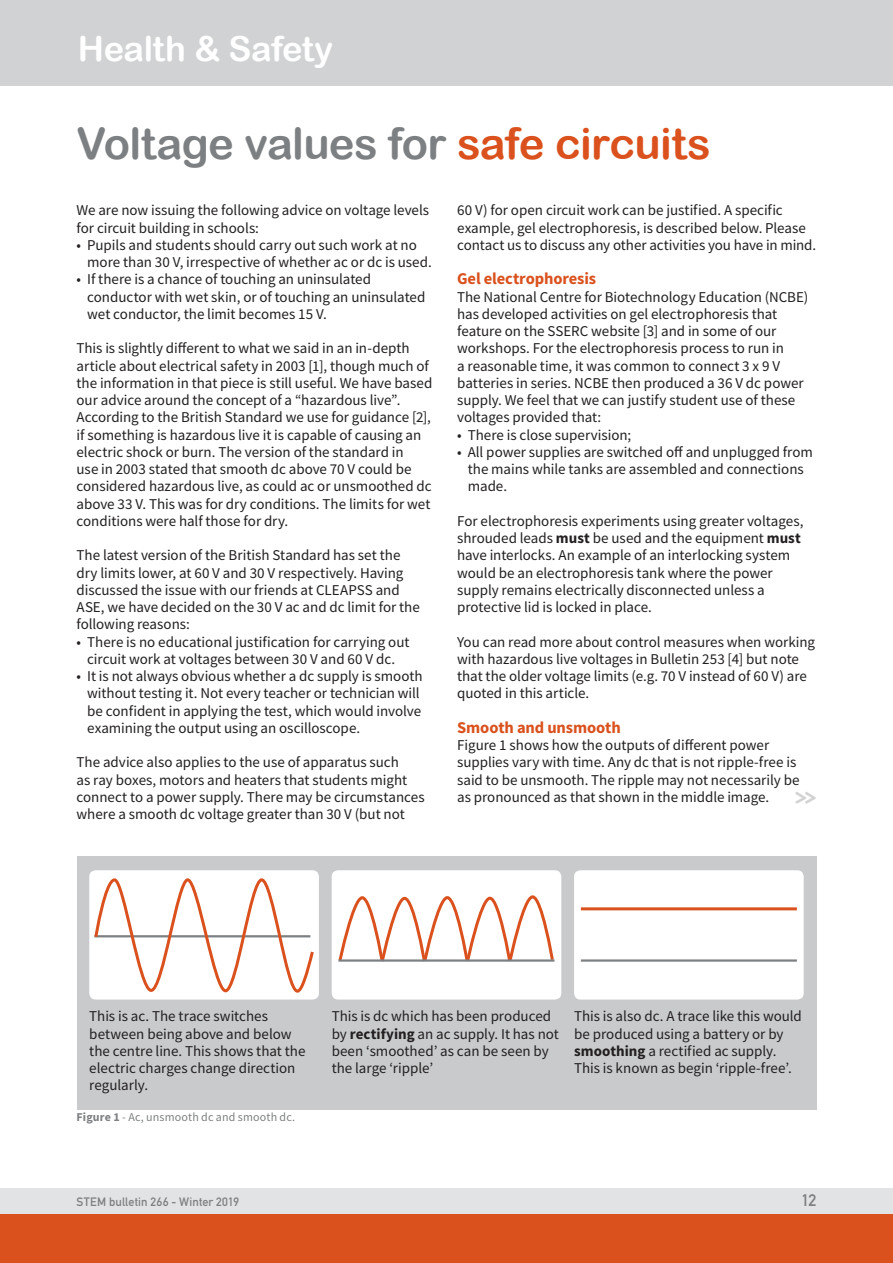
<style>
.page{position:relative;width:893px;height:1263px;background:#fff}
.page>*{position:absolute;margin:0;border:0;box-sizing:border-box;transform-origin:0 0}
.t1{font:43.5px "Arial Rounded MT Bold";letter-spacing:-.015em;color:#7d8082}
.t2{font:34.5px "Arial Rounded MT Bold";letter-spacing:-.015em;color:#fff}
.t3{font:700 24.15px "Monoglyceride";color:#d1d2d3;scale:.87 1}
.t4{font:700 16.5px "Source Sans Pro";letter-spacing:-.005em;color:#da511d}
.t5{font:700 16.5px "DIN Alternate";color:#7d8082}
.t6{font:15px/17.2px "Source Sans Pro";color:#231f20}
.t7{font:12px "Source Sans Pro";letter-spacing:.01em;color:#7d8082}
.t8{font:700 12px "DIN Alternate";letter-spacing:.015em;color:#7d8082}
.s1{color:#da511d}
.s2{font-weight:700}
</style>
<div class="page">
<div style="left:0;top:1188px;width:893px;height:26px;background:#e2e3e4"></div>
<div style="left:0;top:1214px;width:893px;height:49px;background:#da511d"></div>
<div style="left:0;top:0;width:893px;height:85px;background:#d1d2d3"></div>
<div style="left:77px;top:856px;width:739px;height:253px;background:#c8cacc"></div>
<div style="left:89px;top:870px;width:230px;height:129px;background:#fff;border-radius:6px"></div>
<svg style="left:94px;top:878px;width:220px;height:115px"></svg>
<div style="left:574px;top:870px;width:230px;height:129px;background:#fff;border-radius:6px"></div>
<div style="left:332px;top:870px;width:229px;height:129px;background:#fff;border-radius:6px"></div>
<svg style="left:338px;top:895px;width:217px;height:67px"></svg>
<hr style="left:338px;top:959px;width:216px;height:3px;background:#7d8082">
<hr style="left:581px;top:959px;width:216px;height:3px;background:#7d8082">
<hr style="left:581px;top:907px;width:216px;height:3px;background:#da511d">
<h2 class="t2" style="left:78px;top:29px;width:257px">Health &amp; Safety</h2>
<h1 class="t1" style="left:77px;top:118px;width:636px">Voltage values for <span class="s1">safe circuits</span></h1>
<p class="t6" style="left:77px;top:202px;width:354px">We are now issuing the following advice on voltage levels for circuit building in schools:</p>
<p class="t6" style="left:87px;top:236px;width:346px;text-indent:-11px">• Pupils and students should carry out such work at no more than 30 V, irrespective of whether ac or dc is used.</p>
<p class="t6" style="left:87px;top:271px;width:340px;text-indent:-11px">• If there is a chance of touching an uninsulated conductor with wet skin, or of touching an uninsulated wet conductor, the limit becomes 15 V.</p>
<p class="t6" style="left:77px;top:340px;width:357px">This is slightly different to what we said in an in-depth article about electrical safety in 2003 [1], though much of the information in that piece is still useful. We have based our advice around the concept of a “hazardous live”.<br>According to the British Standard we use for guidance [2], if something is hazardous live it is capable of causing an electric shock or burn. The version of the standard in<br>use in 2003 stated that smooth dc above 70 V could be considered hazardous live, as could ac or unsmoothed dc above 33 V. This was for dry conditions. The limits for wet conditions were half those for dry.</p>
<p class="t6" style="left:77px;top:547px;width:345px">The latest version of the British Standard has set the dry limits lower, at 60 V and 30 V respectively. Having discussed the issue with our friends at CLEAPSS and ASE, we have decided on the 30 V ac and dc limit for the following reasons:</p>
<p class="t6" style="left:77px;top:633px;width:334px;text-align:center">• There is no educational justification for carrying out circuit work at voltages between 30 V and 60 V dc.</p>
<p class="t6" style="left:87px;top:667px;width:337px;text-indent:-11px">• It is not always obvious whether a dc supply is smooth without testing it. Not every teacher or technician will be confident in applying the test, which would involve examining the output using an oscilloscope.</p>
<p class="t6" style="left:77px;top:754px;width:350px">The advice also applies to the use of apparatus such<br>as ray boxes, motors and heaters that students might connect to a power supply. There may be circumstances where a smooth dc voltage greater than 30 V (but not</p>
<p class="t6" style="left:457px;top:202px;width:361px">60 V) for open circuit work can be justified. A specific example, gel electrophoresis, is described below. Please contact us to discuss any other activities you have in mind.</p>
<p class="t4" style="left:457px;top:268px;width:141px">Gel electrophoresis</p>
<p class="t6" style="left:457px;top:288px;width:353px">The National Centre for Biotechnology Education (NCBE) has developed activities on gel electrophoresis that feature on the SSERC website [3] and in some of our workshops. For the electrophoresis process to run in<br>a reasonable time, it was common to connect 3 x 9 V batteries in series. NCBE then produced a 36 V dc power supply. We feel that we can justify student use of these voltages provided that:</p>
<p class="t6" style="left:457px;top:426px;width:176px">• There is close supervision;</p>
<p class="t6" style="left:468px;top:443px;width:347px;text-indent:-11px">• All power supplies are switched off and unplugged from the mains while tanks are assembled and connections made.</p>
<p class="t6" style="left:457px;top:512px;width:348px">For electrophoresis experiments using greater voltages, shrouded leads <span class="s2">must</span> be used and the equipment <span class="s2">must </span>have interlocks. An example of an interlocking system would be an electrophoresis tank where the power supply remains electrically disconnected unless a protective lid is locked in place.</p>
<p class="t6" style="left:457px;top:633px;width:360px">You can read more about control measures when working with hazardous live voltages in Bulletin 253 [4] but note that the older voltage limits (e.g. 70 V instead of 60 V) are quoted in this article.</p>
<p class="t4" style="left:457px;top:716px;width:165px">Smooth and unsmooth</p>
<p class="t6" style="left:457px;top:736px;width:344px">Figure 1 shows how the outputs of different power supplies vary with time. Any dc that is not ripple-free is said to be unsmooth. The ripple may not necessarily be as pronounced as that shown in the middle image.</p>
<h3 class="t3" style="left:795px;top:781px;width:26px">&gt;&gt;</h3>
<p class="t6" style="left:89px;top:1008px;width:218px">This is ac. The trace switches between being above and below the centre line. This shows that the electric charges change direction regularly.</p>
<p class="t6" style="left:574px;top:1008px;width:229px">This is also dc. A trace like this would be produced using a battery or by <span class="s2">smoothing</span> a rectified ac supply.<br>This is known as begin ‘ripple-free’.</p>
<p class="t6" style="left:332px;top:1008px;width:229px">This is dc which has been produced by <span class="s2">rectifying</span> an ac supply. It has not been ‘smoothed’ as can be seen by the large ‘ripple’</p>
<p class="t7" style="left:77px;top:1109px;width:220px"><span class="s2">Figure 1</span> - Ac, unsmooth dc and smooth dc.</p>
<p class="t8" style="left:77px;top:1192px;width:164px">STEM bulletin 266 - Winter 2019</p>
<p class="t5" style="left:801px;top:1187px;width:16px">12</p>
</div>
